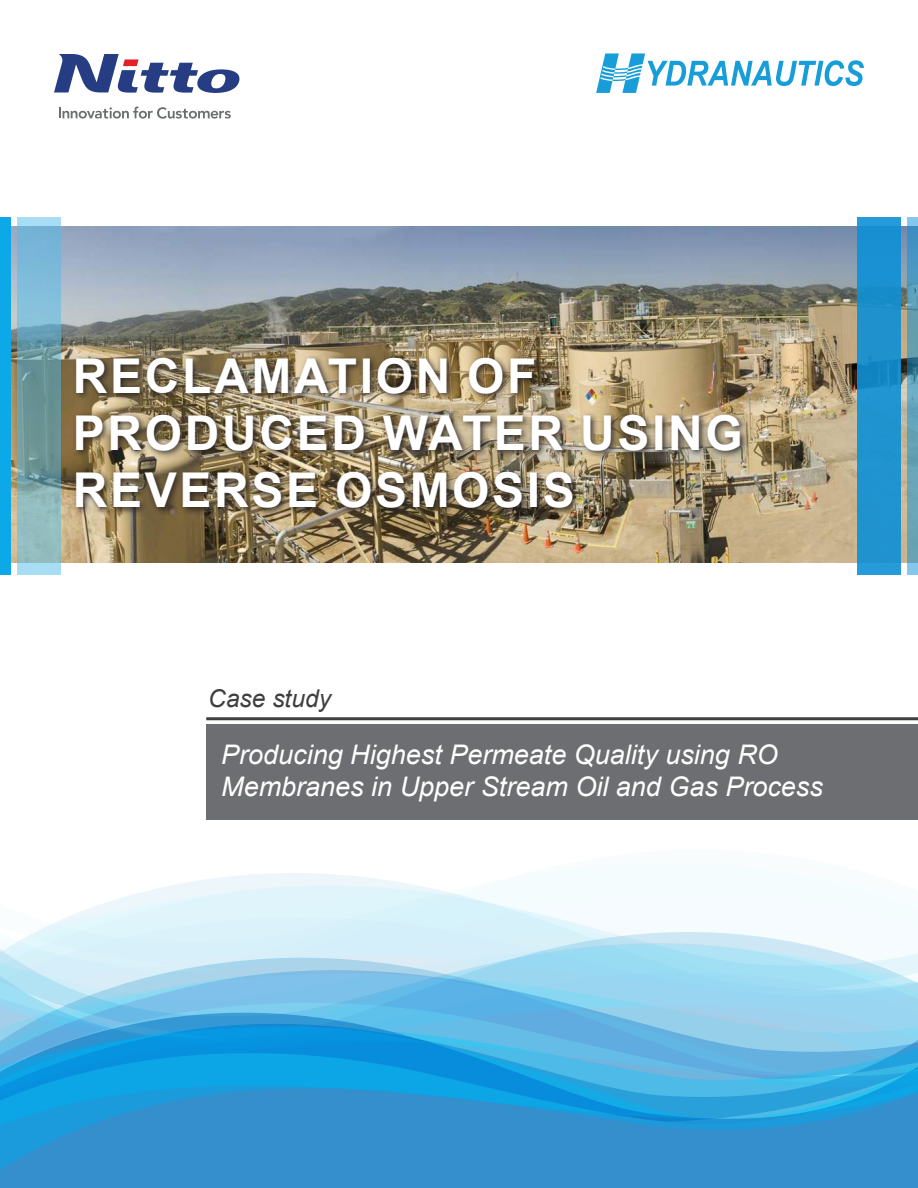
<style>
.page{position:relative;width:918px;height:1188px;background:#fff}
.page>*{position:absolute;margin:0;border:0;box-sizing:border-box;transform-origin:0 0}
.t1{font:700 48px/57px "Arial";letter-spacing:.055em;color:#fff}
.t2{font:italic 27px/32.4px "Arial";color:#fff}
.t3{font:italic 24.6px "Arial";color:#3e3e3f}
</style>
<div class="page">
<svg style="left:123px;top:873px;width:349px;height:25px"></svg>
<svg style="left:61px;top:898px;width:502px;height:22px;background:#e1f5fb"></svg>
<svg style="left:0;top:920px;width:918px;height:49px;fill:#d7f0fa"></svg>
<svg style="left:0;top:969px;width:918px;height:10px;background:#a6d9f0"></svg>
<svg style="left:0;top:979px;width:918px;height:43px;background:#84c9ec"></svg>
<div style="left:0;top:1152px;width:918px;height:36px;background:#358fcd"></div>
<svg style="left:0;top:1022px;width:918px;height:130px;background:#33a0db"></svg>
<img style="left:11px;top:227px;width:897px;height:335px">
<svg style="left:17px;top:217px;width:44px;height:357px;background:#7bacb8"></svg>
<div style="left:857px;top:217px;width:44px;height:357px;background:#1f93cf"></div>
<div style="left:0;top:217px;width:11px;height:357px;background:#0da8e8"></div>
<svg style="left:908px;top:217px;width:10px;height:357px;background:#5e9fb8"></svg>
<div style="left:206px;top:724px;width:712px;height:96px;background:#6d6e71"></div>
<hr style="left:206px;top:717px;width:712px;height:3px;background:#3e3e3f">
<div style="left:72px;top:354px;width:677px;height:162px;background:#231f20;opacity:.9"></div>
<svg style="left:596px;top:53px;width:268px;height:40px"></svg>
<svg style="left:54px;top:54px;width:186px;height:39px"></svg>
<svg style="left:59px;top:107px;width:172px;height:12px"></svg>
<h1 class="t1" style="left:73px;top:352px;width:671px">RECLAMATION OF<br>PRODUCED WATER USING<br>REVERSE OSMOSIS</h1>
<p class="t3" style="left:208px;top:689px;width:124px">Case study</p>
<p class="t2" style="left:221px;top:740px;width:603px">Producing Highest Permeate Quality using RO<br>Membranes in Upper Stream Oil and Gas Process</p>
</div>
